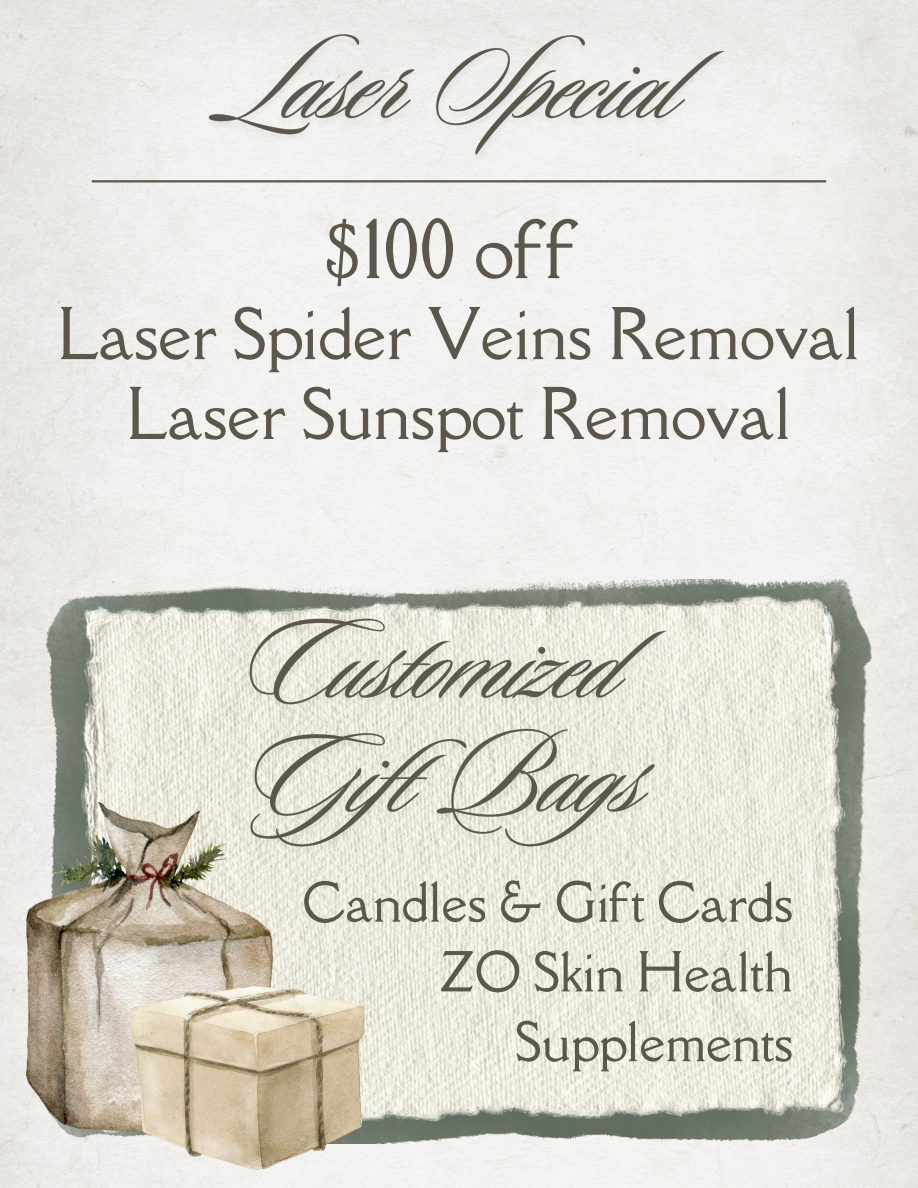
<style>
.page{position:relative;width:918px;height:1188px;background:#fff}
.page>*{position:absolute;margin:0;border:0;box-sizing:border-box;transform-origin:0 0}
.t1{font:74.25px "Della Respira";color:#5d564a}
.t2{font:65.25px/79.8px "Della Respira";color:#5d564a;text-align:center}
.t3{font:50.55px "Della Respira";color:#5d564a}
</style>
<div class="page">
<img style="left:0;top:0;width:918px;height:1188px">
<img style="left:40px;top:579px;width:831px;height:564px">
<hr style="left:92px;top:180px;width:734px;height:2px;background:#5d564a">
<img style="left:71px;top:594px;width:775px;height:556px">
<img style="left:27px;top:803px;width:245px;height:330px">
<img style="left:130px;top:987px;width:234px;height:183px">
<img style="left:197px;top:19px;width:539px;height:153px">
<img style="left:238px;top:599px;width:441px;height:264px">
<h2 class="t1" style="left:321px;top:199px;width:259px">$100 off</h2>
<h2 class="t2" style="left:57px;top:294px;width:804px">Laser Spider Veins Removal<br>Laser Sunspot Removal</h2>
<p class="t3" style="left:302px;top:868px;width:492px">Candles &amp; Gift Cards</p>
<p class="t3" style="left:439px;top:937px;width:355px">ZO Skin Health</p>
<p class="t3" style="left:516px;top:1007px;width:279px">Supplements</p>
</div>
